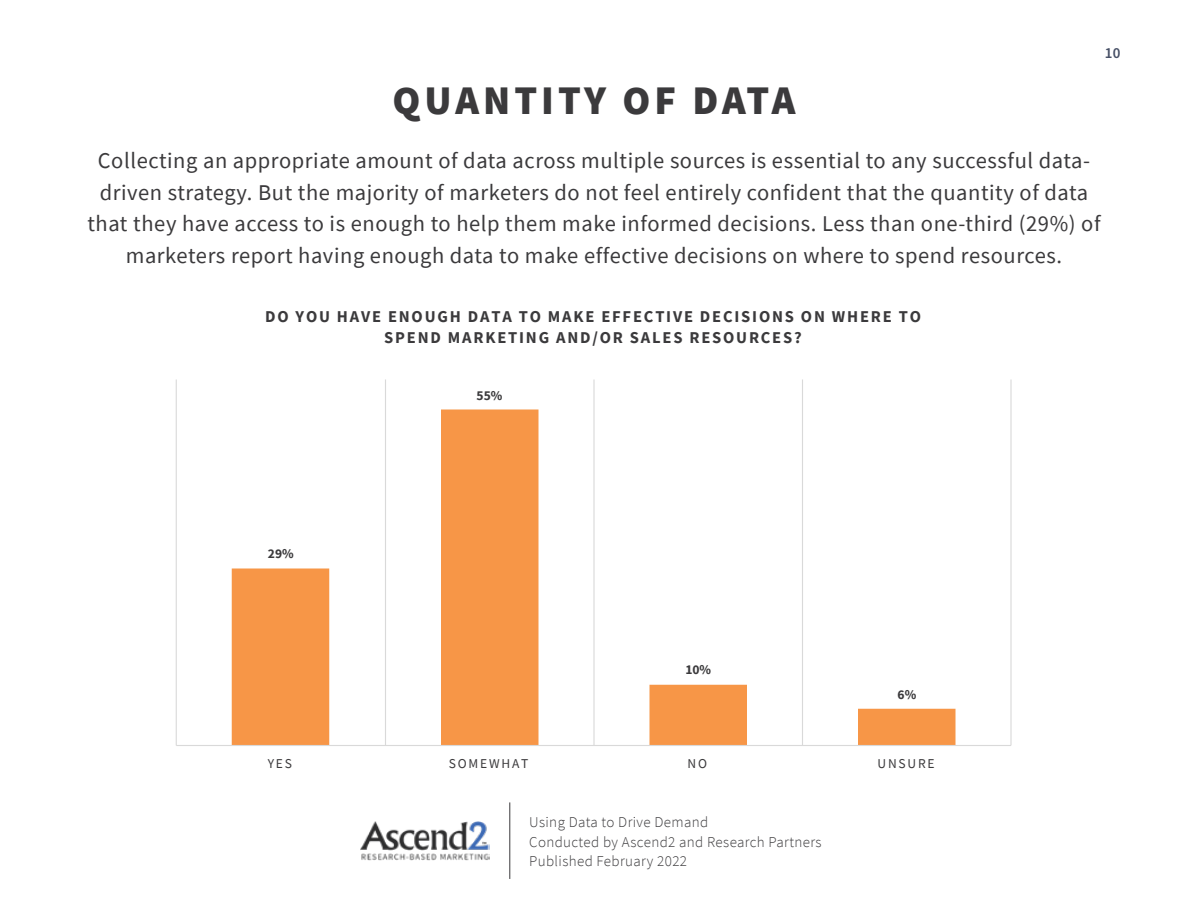
<style>
.page{position:relative;width:1188px;height:918px;background:#fff}
.page>*{position:absolute;margin:0;border:0;box-sizing:border-box;transform-origin:0 0}
.t1{font:900 40.5px "Source Sans Pro";letter-spacing:.1em;color:#3b3a3c}
.t2{font:22.5px/31.5px "Source Sans Pro";letter-spacing:.025em;color:#3b3a3c;text-align:center}
.t3{font:700 16.5px/21px "Source Sans Pro";letter-spacing:.11em;color:#3b3a3c;text-align:center}
.t4{font:300 15px/19.5px "Source Sans Pro";letter-spacing:.025em;color:#3b3a3c}
.t5{font:600 15px "Source Sans Pro";color:#475066}
.t6{font:13.5px "Source Sans Pro";letter-spacing:.135em;color:#3b3a3c}
.t7{font:700 13.5px "Source Sans Pro";color:#3b3a3c}
</style>
<div class="page">
<img style="left:360px;top:821px;width:130px;height:40px">
<hr style="left:510px;top:802px;width:1px;height:77px;background:#3b3a3c">
<hr style="left:176px;top:380px;width:1px;height:366px;background:#d9d9d9">
<hr style="left:385px;top:380px;width:1px;height:366px;background:#d9d9d9">
<hr style="left:593px;top:380px;width:2px;height:366px;background:#d9d9d9">
<hr style="left:802px;top:380px;width:1px;height:366px;background:#d9d9d9">
<hr style="left:1010px;top:380px;width:2px;height:366px;background:#d9d9d9">
<svg style="left:232px;top:410px;width:724px;height:335px"></svg>
<hr style="left:176px;top:745px;width:835px;height:1px;background:#d9d9d9">
<p class="t5" style="left:1105px;top:43px;width:17px">10</p>
<h1 class="t1" style="left:393px;top:73px;width:404px">QUANTITY OF DATA</h1>
<p class="t2" style="left:87px;top:145px;width:1015px">Collecting an appropriate amount of data across multiple sources is essential to any successful data&shy;driven strategy. But the majority of marketers do not feel entirely confident that the quantity of data that they have access to is enough to help them make informed decisions. Less than one-third (29%) of marketers report having enough data to make effective decisions on where to spend resources.</p>
<p class="t3" style="left:265px;top:306px;width:657px">DO YOU HAVE ENOUGH DATA TO MAKE EFFECTIVE DECISIONS ON WHERE TO<br>SPEND MARKETING AND/OR SALES RESOURCES?</p>
<p class="t7" style="left:268px;top:544px;width:27px">29%</p>
<p class="t7" style="left:477px;top:386px;width:27px">55%</p>
<p class="t7" style="left:685px;top:661px;width:27px">10%</p>
<p class="t7" style="left:898px;top:685px;width:20px">6%</p>
<p class="t6" style="left:268px;top:755px;width:26px">YES</p>
<p class="t6" style="left:449px;top:755px;width:81px">SOMEWHAT</p>
<p class="t6" style="left:688px;top:755px;width:21px">NO</p>
<p class="t6" style="left:878px;top:755px;width:59px">UNSURE</p>
<p class="t4" style="left:529px;top:813px;width:294px">Using Data to Drive Demand<br>Conducted by Ascend2 and Research Partners<br>Published February 2022</p>
</div>
